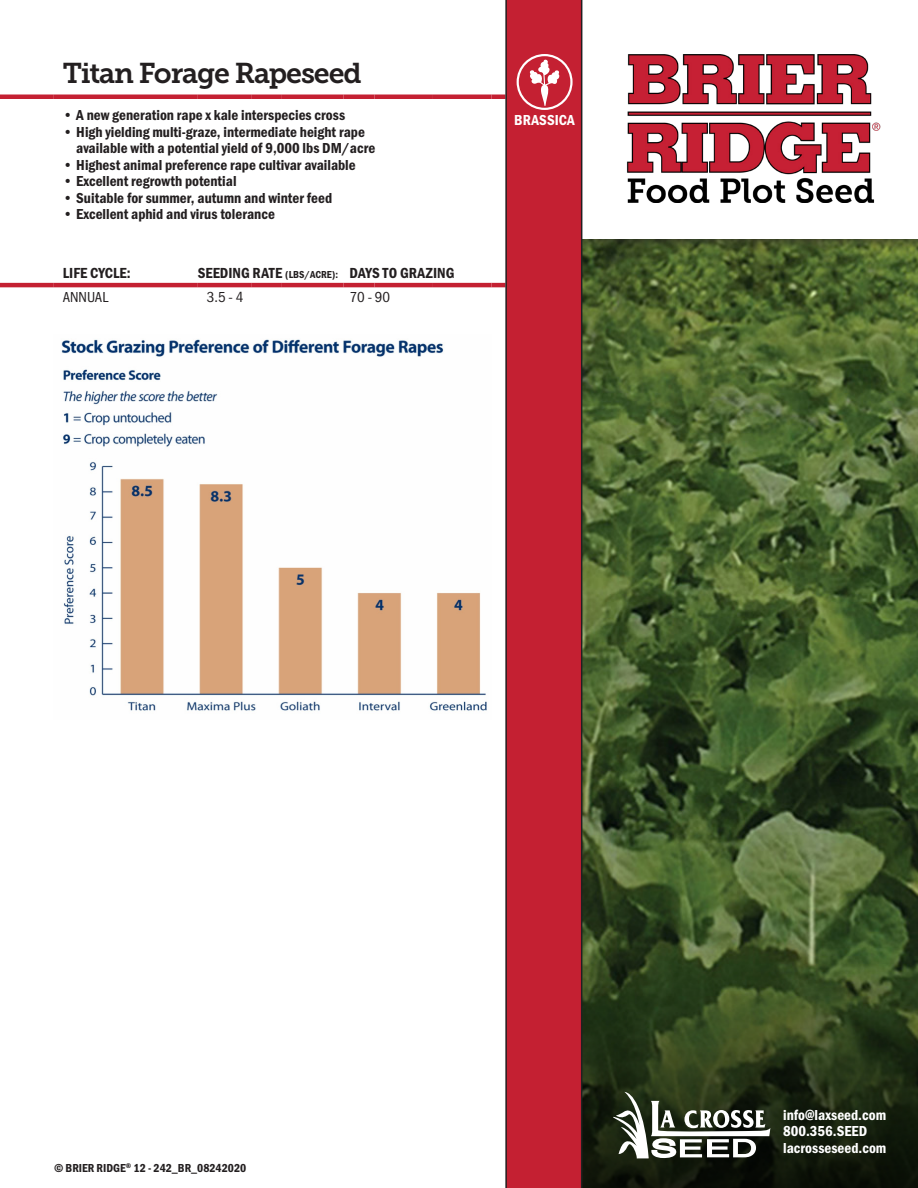
<style>
.page{position:relative;width:918px;height:1188px;background:#fff}
.page>*{position:absolute;margin:0;border:0;box-sizing:border-box;transform-origin:0 0}
.BLACK_Frank_BOOK_10{font:28.5px "Museo Slab 700";letter-spacing:-.04em;color:#231f20}
.t1{font:15.15px "Franklin Gothic URW Con Dem";color:#231f20}
.t2{font:15px/16.5px "Franklin Gothic URW Con Dem";color:#231f20}
.Frank_BOOK_10_11_0_6{font:15px "Franklin Gothic URW Con Dem";color:#fff}
.Frank_BOOK_10_11_0_6-2{font:15px "Franklin Gothic URW Cond";color:#231f20}
.BLACK_Frank_BOOK_10-2{font:15px "Franklin Gothic URW Con Dem";letter-spacing:.01em;color:#fff}
.t3{font:12px "Franklin Gothic URW Con Dem";color:#231f20}
.s1{font-size:10.5px}
</style>
<div class="page">
<div style="left:0;top:94px;width:54px;height:5px;background:#c42032"></div>
<div style="left:54px;top:94px;width:144px;height:5px;background:#c42032"></div>
<div style="left:198px;top:94px;width:54px;height:5px;background:#c42032"></div>
<div style="left:252px;top:94px;width:30px;height:5px;background:#c42032"></div>
<div style="left:282px;top:94px;width:62px;height:5px;background:#c42032"></div>
<div style="left:344px;top:94px;width:30px;height:5px;background:#c42032"></div>
<div style="left:374px;top:94px;width:59px;height:5px;background:#c42032"></div>
<div style="left:433px;top:94px;width:58px;height:5px;background:#c42032"></div>
<div style="left:491px;top:94px;width:14px;height:5px;background:#c42032"></div>
<hr style="left:0;top:283px;width:54px;height:4px;background:#c42032">
<hr style="left:54px;top:283px;width:144px;height:4px;background:#c42032">
<hr style="left:198px;top:283px;width:54px;height:4px;background:#c42032">
<hr style="left:252px;top:283px;width:30px;height:4px;background:#c42032">
<hr style="left:282px;top:283px;width:62px;height:4px;background:#c42032">
<hr style="left:344px;top:283px;width:30px;height:4px;background:#c42032">
<hr style="left:374px;top:283px;width:59px;height:4px;background:#c42032">
<hr style="left:433px;top:283px;width:58px;height:4px;background:#c42032">
<hr style="left:491px;top:283px;width:14px;height:4px;background:#c42032">
<img style="left:582px;top:251px;width:336px;height:695px">
<svg style="left:582px;top:946px;width:336px;height:242px;background:#273618"></svg>
<div style="left:544px;top:0;width:374px;height:251px;background:#231f20;opacity:.75"></div>
<div style="left:556px;top:0;width:362px;height:239px;background:#fff"></div>
<svg style="left:505px;top:0;width:77px;height:1188px;background:#bc2737"></svg>
<svg style="left:613px;top:1092px;width:157px;height:66px"></svg>
<img style="left:626px;top:54px;width:255px;height:149px">
<svg style="left:515px;top:54px;width:58px;height:63px"></svg>
<img style="left:61px;top:339px;width:426px;height:372px">
<p class="BLACK_Frank_BOOK_10" style="left:63px;top:57px;width:300px">Titan Forage Rapeseed</p>
<p class="t2" style="left:63px;top:106px;width:284px">• A new generation rape x kale interspecies cross</p>
<p class="t2" style="left:76px;top:123px;width:301px;text-indent:-14px">• High yielding multi-graze, intermediate height rape available with a potential yield of 9,000 lbs DM/acre</p>
<p class="t2" style="left:63px;top:156px;width:294px">• Highest animal preference rape cultivar available</p>
<p class="t2" style="left:63px;top:172px;width:175px">• Excellent regrowth potential</p>
<p class="t2" style="left:63px;top:189px;width:271px">• Suitable for summer, autumn and winter feed</p>
<p class="t2" style="left:63px;top:205px;width:214px">• Excellent aphid and virus tolerance</p>
<p class="t1" style="left:63px;top:263px;width:69px">LIFE CYCLE:</p>
<p class="t1" style="left:198px;top:263px;width:142px">SEEDING RATE <span class="s1">(LBS/ACRE):</span></p>
<p class="t1" style="left:350px;top:263px;width:106px">DAYS TO GRAZING</p>
<p class="Frank_BOOK_10_11_0_6-2" style="left:63px;top:286px;width:47px">ANNUAL</p>
<p class="Frank_BOOK_10_11_0_6-2" style="left:207px;top:286px;width:38px">3.5 - 4</p>
<p class="Frank_BOOK_10_11_0_6-2" style="left:350px;top:286px;width:42px">70 - 90</p>
<p class="BLACK_Frank_BOOK_10-2" style="left:514px;top:110px;width:62px">BRASSICA</p>
<p class="BLACK_Frank_BOOK_10-2" style="left:522px;top:117px;width:42px">GRASS</p>
<p class="t3" style="left:54px;top:1160px;width:194px">© BRIER RIDGE<sup>®</sup> 12 - 242_BR_08242020</p>
<p class="Frank_BOOK_10_11_0_6" style="left:783px;top:1105px;width:105px">info@laxseed.com</p>
<p class="Frank_BOOK_10_11_0_6" style="left:783px;top:1121px;width:86px">800.356.SEED</p>
<p class="Frank_BOOK_10_11_0_6" style="left:783px;top:1138px;width:105px">lacrosseseed.com</p>
</div>
